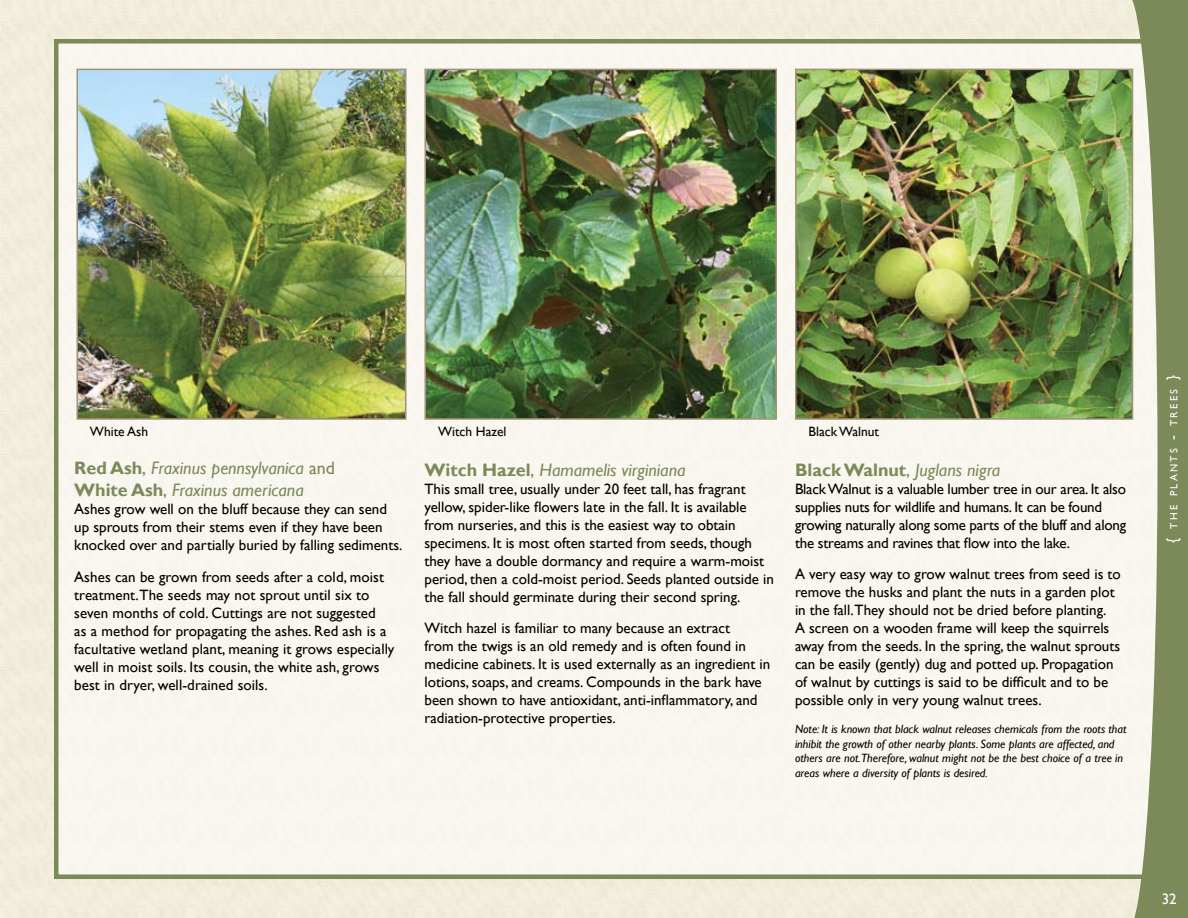
<style>
.page{position:relative;width:1188px;height:918px;background:#fff}
.page>*{position:absolute;margin:0;border:0;box-sizing:border-box;transform-origin:0 0}
.t1{font:italic 18px/21.6px "Gill Sans";color:#7c8959}
.t2{font:15px/18px "Gill Sans";color:#000}
.t3{font:15px "Gill Sans";color:#fff}
.t4{font:13.5px "Gill Sans";color:#000}
.t5{font:italic 12px/14.4px "Gill Sans";color:#000}
.t6{font:10.5px "Gill Sans";letter-spacing:.215em;color:#fff}
.s1{font-weight:700;font-style:normal}
.s2{font-style:normal}
.s3{font-size:15px}
</style>
<div class="page">
<div style="left:56px;top:41px;width:1118px;height:836px;background:#f8f6ee"></div>
<img style="left:79px;top:72px;width:324px;height:345px">
<div style="left:76px;top:69px;width:330px;height:351px;border:2px solid #a19378"></div>
<img style="left:427px;top:72px;width:347px;height:345px">
<div style="left:424px;top:69px;width:353px;height:351px;border:2px solid #a19378"></div>
<img style="left:798px;top:72px;width:331px;height:345px">
<div style="left:795px;top:69px;width:338px;height:351px;border:2px solid #a19378"></div>
<svg style="left:1129px;top:0;width:59px;height:918px;fill:#7c8959"></svg>
<p class="t4" style="left:90px;top:423px;width:60px">White Ash</p>
<p class="t4" style="left:438px;top:423px;width:70px">Witch Hazel</p>
<p class="t4" style="left:808px;top:423px;width:72px">Black Walnut</p>
<p class="t1" style="left:74px;top:458px;width:262px"><span class="s1">Red Ash</span><span class="s2">,</span> Fraxinus pennsylvanica <span class="s2">and<br></span><span class="s1">White Ash</span><span class="s2">,</span> Fraxinus americana</p>
<p class="t2" style="left:74px;top:500px;width:330px">Ashes grow well on the bluff because they can send up sprouts from their stems even if they have been knocked over and partially buried by falling sediments.</p>
<p class="t2" style="left:74px;top:568px;width:322px">Ashes can be grown from seeds after a cold, moist treatment. The seeds may not sprout until six to seven months of cold. Cuttings are not suggested<br>as a method for propagating the ashes. Red ash is a facultative wetland plant, meaning it grows especially well in moist soils. Its cousin, the white ash, grows best in dryer, well-drained soils.</p>
<p class="t1" style="left:424px;top:459px;width:263px"><span class="s1">Witch Hazel</span><span class="s2">,</span> Hamamelis virginiana</p>
<p class="t2" style="left:424px;top:480px;width:351px">This small tree, usually under 20 feet tall, has fragrant yellow, spider-like flowers late in the fall. It is available from nurseries, and this is the easiest way to obtain specimens. It is most often started from seeds, though they have a double dormancy and require a warm-moist period, then a cold-moist period. Seeds planted outside in the fall should germinate during their second spring.</p>
<p class="t2" style="left:424px;top:620px;width:347px">Witch hazel is familiar to many because an extract<br>from the twigs is an old remedy and is often found in medicine cabinets. It is used externally as an ingredient in lotions, soaps, and creams. Compounds in the bark have been shown to have antioxidant, anti-inflammatory, and radiation-protective properties.</p>
<p class="t1" style="left:795px;top:459px;width:207px"><span class="s1">Black Walnut</span><span class="s2">,</span> Juglans nigra</p>
<p class="t2" style="left:795px;top:480px;width:333px">Black Walnut is a valuable lumber tree in our area. It also supplies nuts for wildlife and humans. It can be found growing naturally along some parts of the bluff and along the streams and ravines that flow into the lake.</p>
<p class="t2" style="left:795px;top:566px;width:327px">A very easy way to grow walnut trees from seed is to remove the husks and plant the nuts in a garden plot in the fall.They should not be dried before planting.<br>A screen on a wooden frame will keep the squirrels away from the seeds. In the spring, the walnut sprouts can be easily (gently) dug and potted up. Propagation of walnut by cuttings is said to be difficult and to be possible only in very young walnut trees.</p>
<p class="t5" style="left:795px;top:722px;width:333px">Note: It is known that black walnut releases chemicals from the roots that inhibit the growth of other nearby plants. Some plants are affected, and others are not.Therefore, walnut might not be the best choice of a tree in areas where a diversity of plants is desired.</p>
<p class="t6" style="left:1168px;top:543px;width:169px;rotate:-90deg"><span class="s3">{</span> the plants <span class="s3">-</span> trees <span class="s3">}</span></p>
<p class="t3" style="left:1162px;top:891px;width:16px">32</p>
</div>
